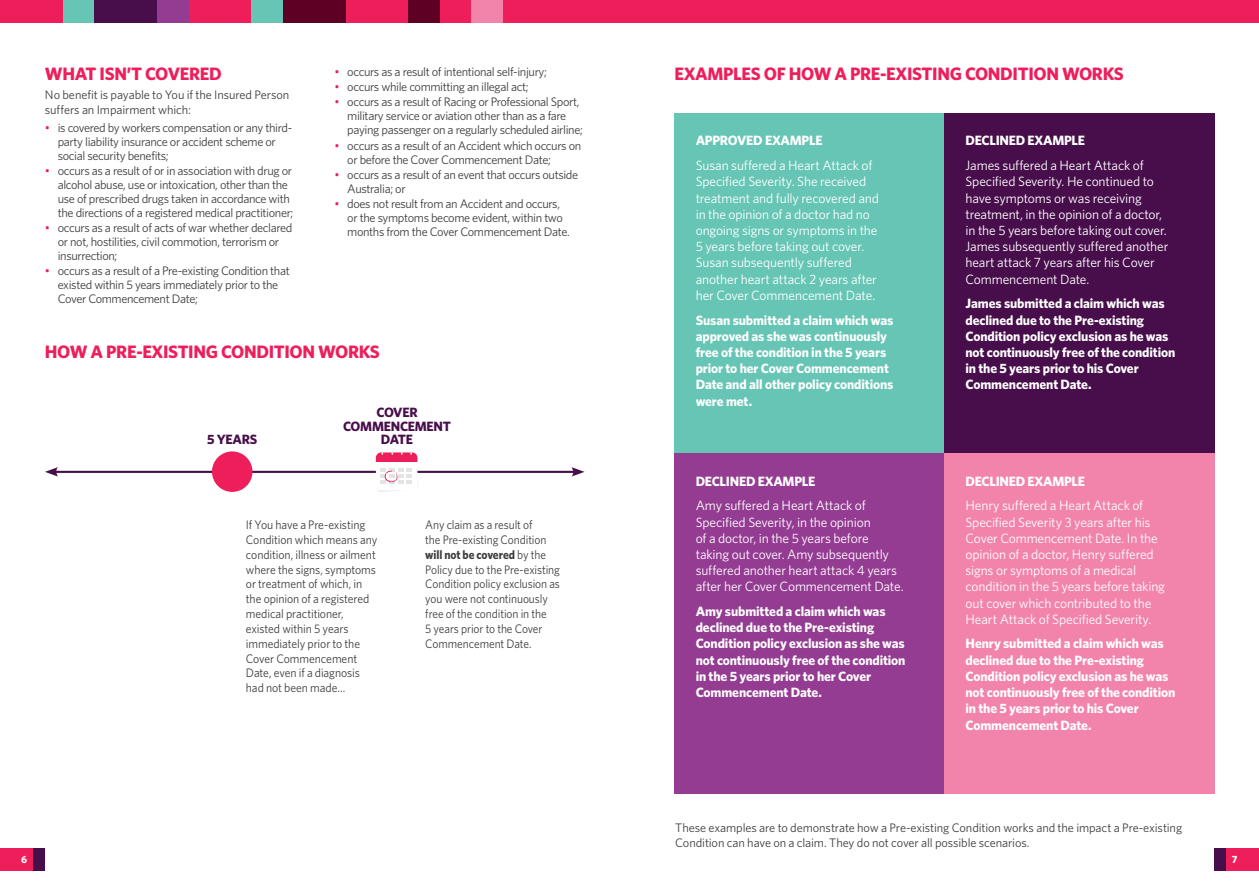
<style>
.page{position:relative;width:1259px;height:893px;background:#fff}
.page>*{position:absolute;margin:0;border:0;box-sizing:border-box;transform-origin:0 0}
.S1_Legal{font:700 18px "Whitney";letter-spacing:-.02em;color:#ee1e5b}
.Copy{font:13.5px/16.2px "Whitney";letter-spacing:-.01em;color:#fff}
.Copy-2{font:700 13.5px/16.2px "Whitney";letter-spacing:-.01em;color:#fff}
.Copy-3{font:700 13.5px/13.5px "Whitney";letter-spacing:-.02em;color:#480e4b;text-align:center}
.Body_Legal{font:12.3px/14px "Whitney";letter-spacing:-.03em;color:#3e3e3f}
.Body_Legal-2{font:12.3px/14.9px "Whitney";letter-spacing:-.01em;color:#3e3e3f;scale:.95 1}
.Body_Legal-3{font:12.3px/14.9px "Whitney";letter-spacing:-.01em;color:#3e3e3f}
.Body_Legal-4{font:12.3px/14.9px "Whitney";letter-spacing:-.01em;color:#3e3e3f;scale:.93 1}
.t1{font:700 10.5px "Whitney";color:#fff}
.s1{color:#ee1e5b}
.s2{font-weight:700}
</style>
<div class="page">
<div style="left:0;top:0;width:1259px;height:22px;background:#ee1e5b"></div>
<div style="left:63px;top:0;width:31px;height:22px;background:#66c5b4"></div>
<div style="left:94px;top:0;width:63px;height:22px;background:#480e4b"></div>
<div style="left:157px;top:0;width:31px;height:22px;background:#943b92"></div>
<div style="left:251px;top:0;width:32px;height:22px;background:#66c5b4"></div>
<div style="left:283px;top:0;width:62px;height:22px;background:#5d0023"></div>
<div style="left:408px;top:0;width:32px;height:22px;background:#5d0023"></div>
<div style="left:471px;top:0;width:31px;height:22px;background:#f284ac"></div>
<div style="left:674px;top:113px;width:270px;height:341px;background:#66c5b4"></div>
<div style="left:944px;top:113px;width:270px;height:341px;background:#480e4b"></div>
<div style="left:674px;top:454px;width:270px;height:340px;background:#943b92"></div>
<div style="left:944px;top:454px;width:270px;height:340px;background:#f284ac"></div>
<hr style="left:54px;top:471px;width:521px;height:2px;background:#480e4b">
<svg style="left:45px;top:467px;width:13px;height:10px"></svg>
<svg style="left:571px;top:467px;width:13px;height:10px"></svg>
<div style="left:212px;top:451px;width:40px;height:41px;background:#ee1e5b;border-radius:50%"></div>
<svg style="left:376px;top:451px;width:42px;height:41px"></svg>
<div style="left:1225px;top:848px;width:34px;height:22px;background:#ee1e5b"></div>
<div style="left:1214px;top:848px;width:11px;height:22px;background:#480e4b"></div>
<div style="left:0;top:848px;width:34px;height:22px;background:#ee1e5b"></div>
<div style="left:34px;top:848px;width:11px;height:22px;background:#480e4b"></div>
<p class="S1_Legal" style="left:45px;top:62px;width:178px">WHAT ISN’T COVERED</p>
<p class="Body_Legal-3" style="left:45px;top:87px;width:246px">No benefit is payable to You if the Insured Person suffers an Impairment which:</p>
<p class="Body_Legal" style="left:58px;top:121px;width:236px;text-indent:-13px"><span class="s1">•</span> is covered by workers compensation or any third&shy;party liability insurance or accident scheme or social security benefits;</p>
<p class="Body_Legal" style="left:58px;top:164px;width:237px;text-indent:-13px"><span class="s1">•</span> occurs as a result of or in association with drug or alcohol abuse, use or intoxication, other than the use of prescribed drugs taken in accordance with the directions of a registered medical practitioner;</p>
<p class="Body_Legal" style="left:58px;top:221px;width:236px;text-indent:-13px"><span class="s1">•</span> occurs as a result of acts of war whether declared or not, hostilities, civil commotion, terrorism or insurrection;</p>
<p class="Body_Legal" style="left:58px;top:264px;width:234px;text-indent:-13px"><span class="s1">•</span> occurs as a result of a Pre-existing Condition that existed within 5 years immediately prior to the<br>Cover Commencement Date;</p>
<p class="Body_Legal" style="left:334px;top:64px;width:214px"><span class="s1">•</span> occurs as a result of intentional self-injury;</p>
<p class="Body_Legal" style="left:334px;top:80px;width:195px"><span class="s1">•</span> occurs while committing an illegal act;</p>
<p class="Body_Legal" style="left:347px;top:95px;width:237px;text-indent:-13px"><span class="s1">•</span> occurs as a result of Racing or Professional Sport, military service or aviation other than as a fare paying passenger on a regularly scheduled airline;</p>
<p class="Body_Legal" style="left:347px;top:138px;width:235px;text-indent:-13px"><span class="s1">•</span> occurs as a result of an Accident which occurs on or before the Cover Commencement Date;</p>
<p class="Body_Legal" style="left:347px;top:167px;width:232px;text-indent:-13px"><span class="s1">•</span> occurs as a result of an event that occurs outside<br>Australia; or</p>
<p class="Body_Legal" style="left:347px;top:196px;width:224px;text-indent:-13px"><span class="s1">•</span> does not result from an Accident and occurs, or the symptoms become evident, within two months from the Cover Commencement Date.</p>
<p class="S1_Legal" style="left:45px;top:339px;width:336px">HOW A PRE-EXISTING CONDITION WORKS</p>
<p class="Copy-3" style="left:207px;top:433px;width:52px">5 YEARS</p>
<p class="Copy-3" style="left:343px;top:406px;width:109px">COVER<br>COMMENCEMENT<br>DATE</p>
<p class="Body_Legal-2" style="left:246px;top:517px;width:140px">If You have a Pre-existing<br>Condition which means any condition, illness or ailment where the signs, symptoms or treatment of which, in the opinion of a registered medical practitioner, existed within 5 years immediately prior to the<br>Cover Commencement<br>Date, even if a diagnosis had not been made...</p>
<p class="Body_Legal-4" style="left:425px;top:517px;width:146px">Any claim as a result of<br>the Pre-existing Condition <span class="s2">will not be covered</span> by the<br>Policy due to the Pre-existing<br>Condition policy exclusion as you were not continuously free of the condition in the<br>5 years prior to the Cover<br>Commencement Date.</p>
<p class="S1_Legal" style="left:674px;top:62px;width:451px">EXAMPLES OF HOW A PRE-EXISTING CONDITION WORKS</p>
<p class="Copy-2" style="left:695px;top:132px;width:128px">APPROVED EXAMPLE</p>
<p class="Copy" style="left:695px;top:157px;width:185px">Susan suffered a Heart Attack of<br>Specified Severity. She received treatment and fully recovered and in the opinion of a doctor had no ongoing signs or symptoms in the<br>5 years before taking out cover.<br>Susan subsequently suffered another heart attack 2 years after her Cover Commencement Date.</p>
<p class="Copy-2" style="left:695px;top:311px;width:199px">Susan submitted a claim which was approved as she was continuously free of the condition in the 5 years prior to her Cover Commencement<br>Date and all other policy conditions were met.</p>
<p class="Copy-2" style="left:695px;top:473px;width:121px">DECLINED EXAMPLE</p>
<p class="Copy" style="left:695px;top:497px;width:209px">Amy suffered a Heart Attack of Specified Severity, in the opinion<br>of a doctor, in the 5 years before taking out cover. Amy subsequently suffered another heart attack 4 years after her Cover Commencement Date.</p>
<p class="Copy-2" style="left:695px;top:603px;width:211px">Amy submitted a claim which was declined due to the Pre-existing<br>Condition policy exclusion as she was not continuously free of the condition in the 5 years prior to her Cover<br>Commencement Date.</p>
<p class="Copy-2" style="left:965px;top:132px;width:121px">DECLINED EXAMPLE</p>
<p class="Copy" style="left:965px;top:157px;width:204px">James suffered a Heart Attack of Specified Severity. He continued to have symptoms or was receiving treatment, in the opinion of a doctor, in the 5 years before taking out cover.<br>James subsequently suffered another heart attack 7 years after his Cover Commencement Date.</p>
<p class="Copy-2" style="left:965px;top:295px;width:211px">James submitted a claim which was declined due to the Pre-existing<br>Condition policy exclusion as he was not continuously free of the condition in the 5 years prior to his Cover<br>Commencement Date.</p>
<p class="Copy-2" style="left:965px;top:473px;width:121px">DECLINED EXAMPLE</p>
<p class="Copy" style="left:965px;top:497px;width:201px">Henry suffered a Heart Attack of Specified Severity 3 years after his Cover Commencement Date. In the opinion of a doctor, Henry suffered signs or symptoms of a medical condition in the 5 years before taking out cover which contributed to the Heart Attack of Specified Severity.</p>
<p class="Copy-2" style="left:965px;top:635px;width:211px">Henry submitted a claim which was declined due to the Pre-existing<br>Condition policy exclusion as he was not continuously free of the condition in the 5 years prior to his Cover<br>Commencement Date.</p>
<p class="Body_Legal-3" style="left:675px;top:820px;width:508px">These examples are to demonstrate how a Pre-existing Condition works and the impact a Pre-existing<br>Condition can have on a claim. They do not cover all possible scenarios.</p>
<p class="t1" style="left:21px;top:853px;width:8px">6</p>
<p class="t1" style="left:1231px;top:853px;width:7px">7</p>
</div>
